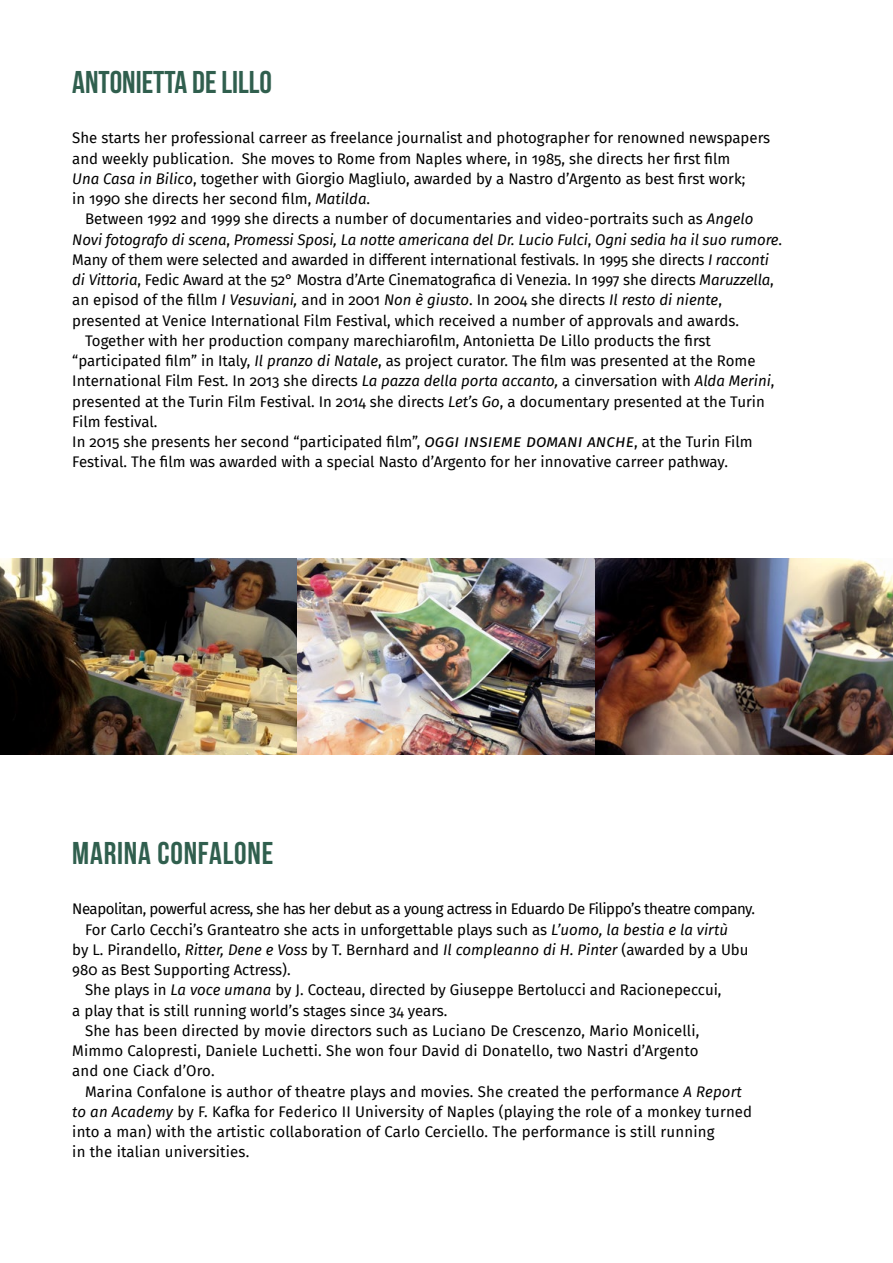
<style>
.page{position:relative;width:893px;height:1263px;background:#fff}
.page>*{position:absolute;margin:0;border:0;box-sizing:border-box;transform-origin:0 0}
.t1{font:700 31.5px "Bebas Neue";color:#305f4e}
.t2{font:700 31.5px "Bebas Neue";letter-spacing:.025em;color:#305f4e}
.t3{font:15px/20.2px "Fira Sans";color:#000}
.t4{font:italic 15px "Fira Sans";letter-spacing:-.005em;color:#000}
.t5{font:15px "Fira Sans";letter-spacing:-.03em;color:#000}
.s1{font-style:italic}
.s2{font-style:normal}
.s3{font-style:italic;font-size:17.25px}
</style>
<div class="page">
<img style="left:0;top:559px;width:893px;height:195px">
<h1 class="t1" style="left:72px;top:65px;width:201px">ANTONIETTA DE LILLO</h1>
<p class="t3" style="left:72px;top:127px;width:699px">She starts her professional carreer as freelance journalist and photographer for renowned newspapers and weekly publication. She moves to Rome from Naples where, in 1985, she directs her first film<br><span class="s1">Una Casa in Bilico</span>, together with Giorgio Magliulo, awarded by a Nastro d’Argento as best first work;<br>in 1990 she directs her second film, <span class="s1">Matilda</span>.</p>
<p class="t3" style="left:85px;top:208px;width:670px">Between 1992 and 1999 she directs a number of documentaries and video-portraits such as <span class="s1">Angelo</span></p>
<p class="t4" style="left:72px;top:228px;width:711px">Novi fotografo di scena<span class="s2">,</span> Promessi Sposi, La notte americana del Dr. Lucio Fulci<span class="s2">,</span> Ogni sedia ha il suo rumore<span class="s2">.</span></p>
<p class="t3" style="left:72px;top:249px;width:698px">Many of them were selected and awarded in different international festivals. In 1995 she directs <span class="s1">I racconti</span></p>
<p class="t3" style="left:72px;top:269px;width:703px"><span class="s1">di Vittoria</span>, Fedic Award at the 52° Mostra d’Arte Cinematografica di Venezia. In 1997 she directs <span class="s1">Maruzzella</span>,</p>
<p class="t3" style="left:72px;top:289px;width:651px">an episod of the fillm <span class="s1">I Vesuviani,</span> and in 2001 <span class="s1">Non è giusto</span>. In 2004 she directs <span class="s1">Il resto di niente</span>,</p>
<p class="t3" style="left:72px;top:310px;width:668px">presented at Venice International Film Festival, which received a number of approvals and awards.</p>
<p class="t3" style="left:85px;top:330px;width:627px">Together with her production company marechiarofilm, Antonietta De Lillo products the first</p>
<p class="t3" style="left:72px;top:350px;width:685px">“participated film” in Italy, <span class="s1">Il pranzo di Natale</span>, as project curator. The film was presented at the Rome</p>
<p class="t3" style="left:72px;top:370px;width:704px">International Film Fest. In 2013 she directs <span class="s1">La pazza della porta accanto,</span> a cinversation with <span class="s1">Alda Merini</span>,</p>
<p class="t3" style="left:72px;top:391px;width:694px">presented at the Turin Film Festival. In 2014 she directs <span class="s1">Let’s Go</span>, a documentary presented at the Turin</p>
<p class="t3" style="left:72px;top:411px;width:87px">Film festival.</p>
<p class="t3" style="left:72px;top:431px;width:682px">In 2015 she presents her second “participated film”, <span class="s3">oggi insieme domani anche</span>, at the Turin Film</p>
<p class="t3" style="left:72px;top:451px;width:657px">Festival. The film was awarded with a special Nasto d’Argento for her innovative carreer pathway.</p>
<h1 class="t2" style="left:72px;top:836px;width:203px">MARINA CONFALONE</h1>
<p class="t5" style="left:72px;top:898px;width:684px">Neapolitan, powerful acress, she has her debut as a young actress in Eduardo De Filippo’s theatre company.</p>
<p class="t3" style="left:85px;top:919px;width:644px">For Carlo Cecchi’s Granteatro she acts in unforgettable plays such as <span class="s1">L’uomo, la bestia e la virtù</span></p>
<p class="t3" style="left:72px;top:939px;width:678px">by L. Pirandello, <span class="s1">Ritter, Dene e Voss</span> by T. Bernhard and <span class="s1">Il compleanno di H. Pinter</span> (awarded by a Ubu</p>
<p class="t3" style="left:72px;top:959px;width:220px">980 as Best Supporting Actress).</p>
<p class="t3" style="left:85px;top:979px;width:638px">She plays in <span class="s1">La voce umana</span> by J. Cocteau, directed by Giuseppe Bertolucci and Racionepeccui,</p>
<p class="t3" style="left:72px;top:1000px;width:377px">a play that is still running world’s stages since 34 years.</p>
<p class="t3" style="left:85px;top:1020px;width:616px">She has been directed by movie directors such as Luciano De Crescenzo, Mario Monicelli,</p>
<p class="t3" style="left:72px;top:1040px;width:628px">Mimmo Calopresti, Daniele Luchetti. She won four David di Donatello, two Nastri d’Argento</p>
<p class="t3" style="left:72px;top:1060px;width:144px">and one Ciack d’Oro.</p>
<p class="t3" style="left:85px;top:1081px;width:658px">Marina Confalone is author of theatre plays and movies. She created the performance <span class="s1">A Report</span></p>
<p class="t3" style="left:72px;top:1101px;width:681px"><span class="s1">to an Academy</span> by F. Kafka for Federico II University of Naples (playing the role of a monkey turned</p>
<p class="t3" style="left:72px;top:1121px;width:644px">into a man) with the artistic collaboration of Carlo Cerciello. The performance is still running</p>
<p class="t3" style="left:72px;top:1141px;width:178px">in the italian universities.</p>
</div>
